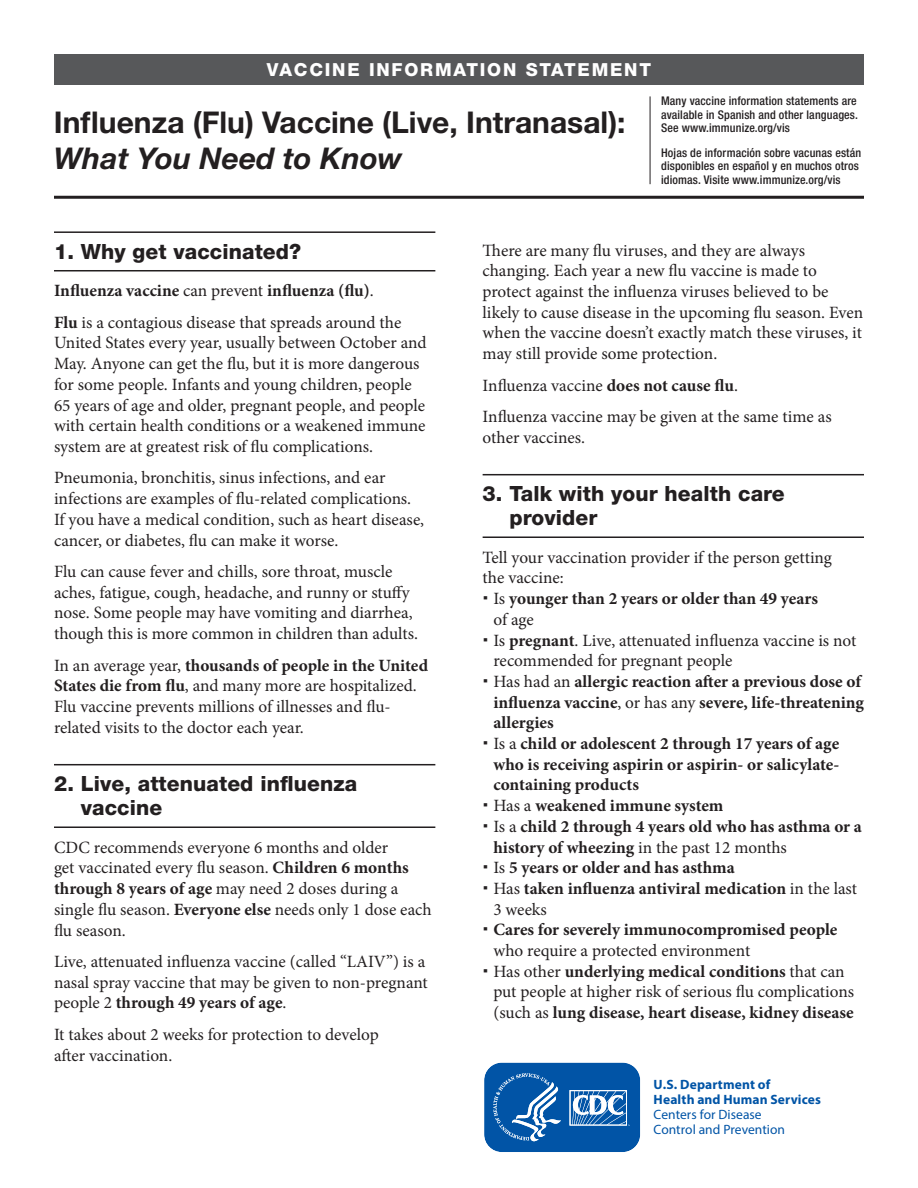
<style>
.page{position:relative;width:918px;height:1188px;background:#fff}
.page>*{position:absolute;margin:0;border:0;box-sizing:border-box;transform-origin:0 0}
.t1{font:700 30px "Helvetica Neue LT Std";color:#231f20}
.t2{font:italic 700 30px "Helvetica Neue LT Std";color:#231f20}
.t3{font:800 21px/24px "Helvetica Neue LT Std";letter-spacing:.005em;color:#231f20}
.t4{font:800 18px "Helvetica Neue LT Std";letter-spacing:.1em;color:#fff}
.t5{font:17.25px/20.7px "Minion Pro";color:#231f20}
.t6{font:700 17.25px/20.7px "Minion Pro";color:#231f20}
.t7{font:700 13.5px/15px "Myriad Pro";letter-spacing:.01em;color:#0154a6}
.t8{font:13.5px/15px "Myriad Pro";color:#0154a6}
.t9{font:500 condensed 12px/13.5px "Helvetica Neue LT Std";letter-spacing:.01em;color:#231f20;text-align:justify}
.s1{font-weight:400}
.s2{font-weight:700}
</style>
<div class="page">
<div style="left:54px;top:54px;width:810px;height:31px;background:#57585a"></div>
<hr style="left:650px;top:96px;width:1px;height:88px;background:#231f20">
<hr style="left:54px;top:196px;width:810px;height:3px;background:#231f20">
<svg style="left:484px;top:1062px;width:157px;height:90px;background:#296fb4"></svg>
<hr style="left:54px;top:270px;width:381px;height:1px;background:#231f20">
<hr style="left:54px;top:231px;width:381px;height:2px;background:#231f20">
<hr style="left:54px;top:826px;width:381px;height:2px;background:#231f20">
<hr style="left:54px;top:764px;width:381px;height:1px;background:#231f20">
<hr style="left:483px;top:536px;width:381px;height:2px;background:#231f20">
<hr style="left:483px;top:474px;width:381px;height:1px;background:#231f20">
<p class="t4" style="left:267px;top:59px;width:386px">VACCINE INFORMATION STATEMENT</p>
<h2 class="t1" style="left:54px;top:104px;width:573px">Influenza (Flu) Vaccine (Live, Intranasal):</h2>
<h2 class="t2" style="left:54px;top:140px;width:350px">What You Need to Know</h2>
<p class="t9" style="left:661px;top:94px;width:198px">Many vaccine information statements are available in Spanish and other languages.<br>See www.immunize.org/vis</p>
<p class="t9" style="left:661px;top:146px;width:202px;text-align:left">Hojas de información sobre vacunas están disponibles en español y en muchos otros idiomas. Visite www.immunize.org/vis</p>
<h3 class="t3" style="left:54px;top:239px;width:249px">1. Why get vaccinated?</h3>
<p class="t6" style="left:54px;top:280px;width:321px">Influenza vaccine <span class="s1">can prevent</span> influenza (flu)<span class="s1">.</span></p>
<p class="t5" style="left:54px;top:312px;width:374px"><span class="s2">Flu</span> is a contagious disease that spreads around the United States every year, usually between October and May. Anyone can get the flu, but it is more dangerous for some people. Infants and young children, people 65 years of age and older, pregnant people, and people with certain health conditions or a weakened immune system are at greatest risk of flu complications.</p>
<p class="t5" style="left:54px;top:468px;width:372px">Pneumonia, bronchitis, sinus infections, and ear infections are examples of flu-related complications.<br>If you have a medical condition, such as heart disease, cancer, or diabetes, flu can make it worse.</p>
<p class="t5" style="left:54px;top:561px;width:366px">Flu can cause fever and chills, sore throat, muscle aches, fatigue, cough, headache, and runny or stuffy nose. Some people may have vomiting and diarrhea, though this is more common in children than adults.</p>
<p class="t5" style="left:54px;top:655px;width:376px">In an average year, <span class="s2">thousands of people in the United States die from flu</span>, and many more are hospitalized.<br>Flu vaccine prevents millions of illnesses and flu&shy;related visits to the doctor each year.</p>
<h3 class="t3" style="left:81px;top:772px;width:278px;text-indent:-27px">2. Live, attenuated influenza vaccine</h3>
<p class="t5" style="left:54px;top:837px;width:379px">CDC recommends everyone 6 months and older<br>get vaccinated every flu season. <span class="s2">Children 6 months through 8 years of age</span> may need 2 doses during a single flu season. <span class="s2">Everyone else</span> needs only 1 dose each flu season.</p>
<p class="t5" style="left:54px;top:951px;width:375px">Live, attenuated influenza vaccine (called “LAIV”) is a nasal spray vaccine that may be given to non-pregnant people 2 <span class="s2">through 49 years of age</span>.</p>
<p class="t5" style="left:54px;top:1024px;width:326px">It takes about 2 weeks for protection to develop after vaccination.</p>
<p class="t5" style="left:483px;top:240px;width:382px">There are many flu viruses, and they are always changing. Each year a new flu vaccine is made to protect against the influenza viruses believed to be likely to cause disease in the upcoming flu season. Even when the vaccine doesn’t exactly match these viruses, it may still provide some protection.</p>
<p class="t5" style="left:483px;top:375px;width:257px">Influenza vaccine <span class="s2">does not cause flu</span>.</p>
<p class="t5" style="left:483px;top:406px;width:351px">Influenza vaccine may be given at the same time as other vaccines.</p>
<h3 class="t3" style="left:509px;top:482px;width:277px;text-indent:-27px">3. Talk with your health care provider</h3>
<p class="t5" style="left:483px;top:547px;width:351px">Tell your vaccination provider if the person getting the vaccine:</p>
<p class="t6" style="left:493px;top:588px;width:326px"><span class="s1">Is</span> younger than 2 years or older than 49 years <span class="s1">of age</span></p>
<p class="t5" style="left:493px;top:630px;width:365px">Is <span class="s2">pregnant</span>. Live, attenuated influenza vaccine is not recommended for pregnant people</p>
<p class="t6" style="left:493px;top:671px;width:372px"><span class="s1">Has had an</span> allergic reaction after a previous dose of influenza vaccine<span class="s1">, or has any</span> severe, life-threatening allergies</p>
<p class="t6" style="left:493px;top:733px;width:347px;text-align:justify"><span class="s1">Is a</span> child or adolescent 2 through 17 years of age who is receiving aspirin or aspirin- or salicylate&shy;containing products</p>
<p class="t6" style="left:493px;top:795px;width:232px"><span class="s1">Has a</span> weakened immune system</p>
<p class="t6" style="left:493px;top:816px;width:370px"><span class="s1">Is a</span> child 2 through 4 years old who has asthma or a history of wheezing <span class="s1">in the past 12 months</span></p>
<p class="t6" style="left:493px;top:857px;width:243px"><span class="s1">Is</span> 5 years or older and has asthma</p>
<p class="t6" style="left:493px;top:878px;width:365px"><span class="s1">Has</span> taken influenza antiviral medication <span class="s1">in the last<br>3 weeks</span></p>
<p class="t6" style="left:493px;top:919px;width:346px">Cares for severely immunocompromised people <span class="s1">who require a protected environment</span></p>
<p class="t5" style="left:493px;top:961px;width:362px">Has other <span class="s2">underlying medical conditions</span> that can put people at higher risk of serious flu complications (such as <span class="s2">lung disease, heart disease, kidney disease</span></p>
<p class="t7" style="left:654px;top:1077px;width:169px">U.S. Department of<br>Health and Human Services</p>
<p class="t8" style="left:654px;top:1107px;width:133px">Centers for Disease<br>Control and Prevention</p>
</div>
